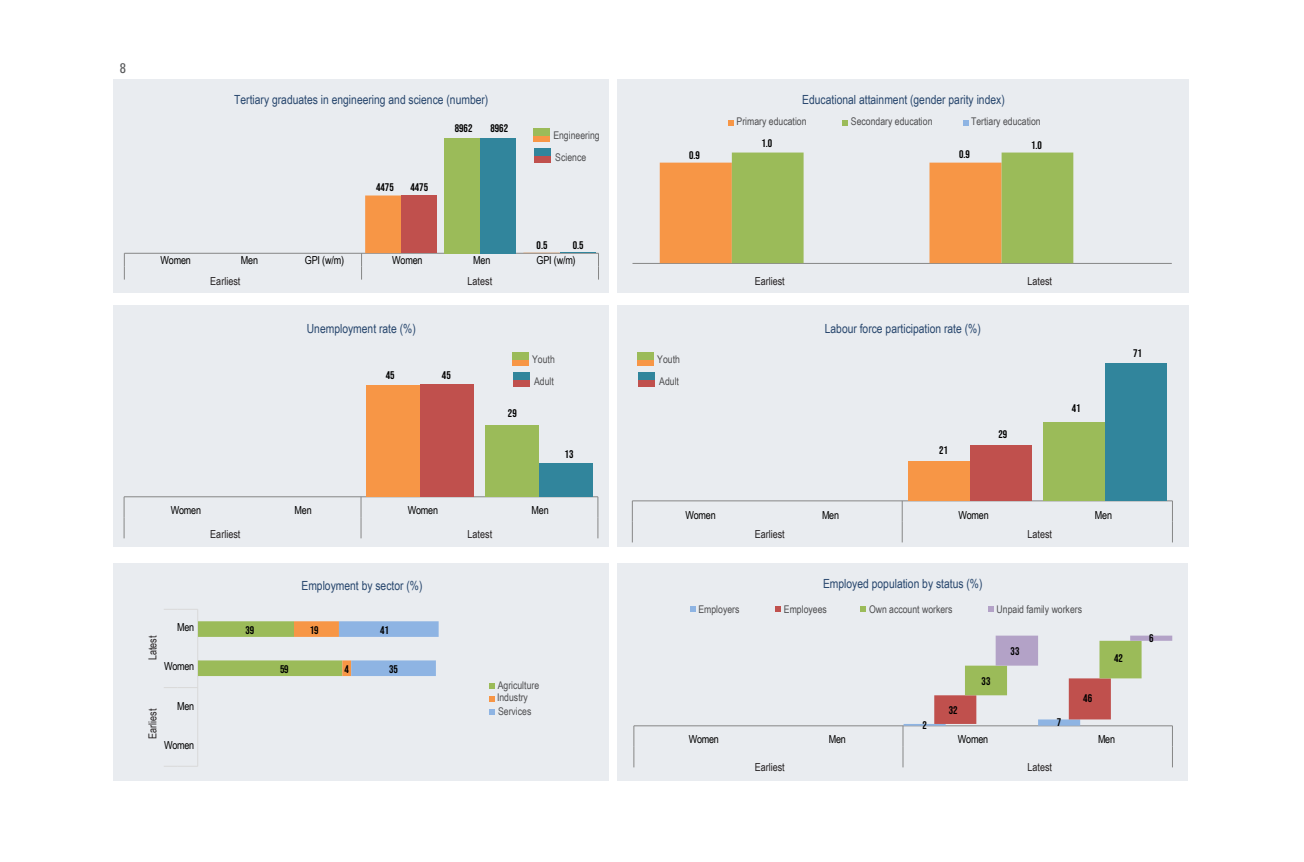
<style>
.page{position:relative;width:1304px;height:862px;background:#fff}
.page>*{position:absolute;margin:0;border:0;box-sizing:border-box;transform-origin:0 0}
.t1{font:condensed 14px "Univers LT Std";color:#58595b}
.t2{font:12.6px "Arial Narrow";color:#27466d}
.t3{font:11px "Arial Narrow";letter-spacing:-.02em;color:#000}
.t4{font:11px "Arial Narrow";color:#231f20}
.t5{font:11px "Bebas Neue";color:#000}
.t6{font:10.6px/22.2px "Arial Narrow";color:#4d4d4f}
</style>
<div class="page">
<div style="left:113px;top:563px;width:496px;height:218px;background:#e9ecf0"></div>
<div style="left:617px;top:563px;width:571px;height:218px;background:#e9ecf0"></div>
<hr style="left:197px;top:609px;width:1px;height:157px;background:#d9d9d9">
<svg style="left:164px;top:766px;width:34px;height:1px"></svg>
<svg style="left:164px;top:687px;width:33px;height:1px"></svg>
<svg style="left:164px;top:609px;width:33px;height:1px"></svg>
<svg style="left:489px;top:684px;width:6px;height:5px"></svg>
<svg style="left:489px;top:696px;width:6px;height:5px"></svg>
<svg style="left:489px;top:709px;width:6px;height:6px"></svg>
<div style="left:113px;top:79px;width:496px;height:213px;background:#e9ecf0"></div>
<div style="left:617px;top:79px;width:571px;height:213px;background:#e9ecf0"></div>
<hr style="left:124px;top:253px;width:474px;height:1px;background:#868686">
<svg style="left:124px;top:253px;width:1px;height:27px"></svg>
<svg style="left:598px;top:253px;width:1px;height:27px"></svg>
<div style="left:534px;top:134px;width:16px;height:8px;background:#f79646"></div>
<div style="left:534px;top:128px;width:16px;height:8px;background:#9bbb59"></div>
<div style="left:534px;top:155px;width:16px;height:8px;background:#c0504d"></div>
<div style="left:534px;top:148px;width:16px;height:8px;background:#31859c"></div>
<div style="left:617px;top:305px;width:571px;height:242px;background:#e9ecf0"></div>
<div style="left:113px;top:305px;width:496px;height:242px;background:#e9ecf0"></div>
<hr style="left:124px;top:496px;width:474px;height:1px;background:#868686">
<svg style="left:124px;top:497px;width:1px;height:41px"></svg>
<svg style="left:361px;top:497px;width:1px;height:41px"></svg>
<svg style="left:598px;top:497px;width:1px;height:41px"></svg>
<div style="left:513px;top:358px;width:16px;height:8px;background:#f79646"></div>
<div style="left:513px;top:352px;width:16px;height:8px;background:#9bbb59"></div>
<div style="left:513px;top:379px;width:16px;height:8px;background:#c0504d"></div>
<div style="left:513px;top:372px;width:16px;height:8px;background:#31859c"></div>
<hr style="left:632px;top:263px;width:540px;height:1px;background:#868686">
<hr style="left:632px;top:500px;width:540px;height:1px;background:#868686">
<svg style="left:632px;top:501px;width:1px;height:41px"></svg>
<svg style="left:902px;top:501px;width:1px;height:41px"></svg>
<svg style="left:1172px;top:501px;width:1px;height:41px"></svg>
<div style="left:638px;top:358px;width:16px;height:8px;background:#f79646"></div>
<div style="left:638px;top:352px;width:16px;height:8px;background:#9bbb59"></div>
<div style="left:638px;top:379px;width:16px;height:8px;background:#c0504d"></div>
<div style="left:638px;top:372px;width:16px;height:8px;background:#31859c"></div>
<hr style="left:634px;top:725px;width:538px;height:1px;background:#868686">
<svg style="left:634px;top:726px;width:1px;height:41px"></svg>
<svg style="left:690px;top:606px;width:6px;height:6px"></svg>
<svg style="left:775px;top:606px;width:6px;height:6px"></svg>
<svg style="left:860px;top:606px;width:6px;height:6px"></svg>
<svg style="left:988px;top:606px;width:6px;height:6px"></svg>
<svg style="left:728px;top:120px;width:6px;height:5px"></svg>
<svg style="left:843px;top:120px;width:5px;height:5px"></svg>
<svg style="left:963px;top:120px;width:5px;height:5px"></svg>
<svg style="left:660px;top:152px;width:413px;height:111px"></svg>
<svg style="left:903px;top:635px;width:270px;height:132px"></svg>
<div style="left:909px;top:461px;width:61px;height:40px;background:#f79646"></div>
<div style="left:1044px;top:422px;width:61px;height:79px;background:#9bbb59"></div>
<div style="left:1105px;top:363px;width:62px;height:138px;background:#31859c"></div>
<div style="left:970px;top:445px;width:62px;height:56px;background:#c0504d"></div>
<svg style="left:198px;top:621px;width:241px;height:55px"></svg>
<div style="left:366px;top:385px;width:54px;height:111px;background:#f79646"></div>
<div style="left:485px;top:425px;width:54px;height:71px;background:#9bbb59"></div>
<div style="left:420px;top:384px;width:54px;height:112px;background:#c0504d"></div>
<div style="left:539px;top:463px;width:53px;height:33px;background:#31859c"></div>
<div style="left:444px;top:138px;width:36px;height:115px;background:#9bbb59"></div>
<svg style="left:361px;top:195px;width:199px;height:85px"></svg>
<div style="left:480px;top:138px;width:36px;height:115px;background:#31859c"></div>
<hr style="left:560px;top:253px;width:35px;height:1px;background:#31859c">
<div style="left:401px;top:195px;width:36px;height:58px;background:#c0504d"></div>
<p class="t1" style="left:120px;top:59px;width:8px">8</p>
<p class="t2" style="left:234px;top:90px;width:256px">Tertiary graduates in engineering and science (number)</p>
<p class="t5" style="left:376px;top:181px;width:19px">4475</p>
<p class="t5" style="left:410px;top:181px;width:19px">4475</p>
<p class="t5" style="left:455px;top:122px;width:19px">8962</p>
<p class="t5" style="left:490px;top:122px;width:19px">8962</p>
<p class="t6" style="left:553px;top:124px;width:48px">Engineering<br>Science</p>
<p class="t5" style="left:537px;top:238px;width:12px">0.5</p>
<p class="t5" style="left:573px;top:238px;width:12px">0.5</p>
<p class="t3" style="left:161px;top:252px;width:32px">Women</p>
<p class="t3" style="left:241px;top:252px;width:19px">Men</p>
<p class="t3" style="left:305px;top:252px;width:41px">GPI (w/m)</p>
<p class="t3" style="left:392px;top:252px;width:32px">Women</p>
<p class="t3" style="left:473px;top:252px;width:19px">Men</p>
<p class="t3" style="left:537px;top:252px;width:41px">GPI (w/m)</p>
<p class="t4" style="left:210px;top:272px;width:32px">Earliest</p>
<p class="t4" style="left:468px;top:272px;width:26px">Latest</p>
<p class="t2" style="left:307px;top:319px;width:110px">Unemployment rate (%)</p>
<p class="t5" style="left:386px;top:369px;width:10px">45</p>
<p class="t5" style="left:442px;top:369px;width:10px">45</p>
<p class="t5" style="left:508px;top:407px;width:10px">29</p>
<p class="t6" style="left:532px;top:348px;width:24px">Youth<br>Adult</p>
<p class="t5" style="left:565px;top:448px;width:10px">13</p>
<p class="t3" style="left:171px;top:502px;width:32px">Women</p>
<p class="t3" style="left:295px;top:502px;width:19px">Men</p>
<p class="t3" style="left:408px;top:502px;width:32px">Women</p>
<p class="t3" style="left:532px;top:502px;width:19px">Men</p>
<p class="t4" style="left:210px;top:526px;width:32px">Earliest</p>
<p class="t4" style="left:468px;top:526px;width:26px">Latest</p>
<p class="t4" style="left:145px;top:660px;width:26px;rotate:-90deg">Latest</p>
<p class="t3" style="left:177px;top:619px;width:19px">Men</p>
<p class="t3" style="left:164px;top:658px;width:32px">Women</p>
<p class="t4" style="left:145px;top:739px;width:32px;rotate:-90deg">Earliest</p>
<p class="t3" style="left:177px;top:698px;width:19px">Men</p>
<p class="t3" style="left:164px;top:737px;width:32px">Women</p>
<p class="t5" style="left:245px;top:623px;width:10px">39</p>
<p class="t5" style="left:280px;top:663px;width:10px">59</p>
<p class="t2" style="left:301px;top:576px;width:122px">Employment by sector (%)</p>
<p class="t5" style="left:310px;top:623px;width:10px">19</p>
<p class="t5" style="left:345px;top:663px;width:6px">4</p>
<p class="t5" style="left:380px;top:623px;width:10px">41</p>
<p class="t5" style="left:389px;top:663px;width:10px">35</p>
<p class="t6" style="left:497px;top:678px;width:44px;line-height:12.4px">Agriculture<br>Industry</p>
<p class="t6" style="left:498px;top:699px;width:35px">Services</p>
<p class="t2" style="left:802px;top:90px;width:204px">Educational attainment (gender parity index)</p>
<p class="t6" style="left:737px;top:110px;width:71px">Primary education</p>
<p class="t6" style="left:851px;top:110px;width:83px">Secondary education</p>
<p class="t6" style="left:971px;top:110px;width:71px">Tertiary education</p>
<p class="t5" style="left:761px;top:137px;width:12px">1.0</p>
<p class="t5" style="left:1031px;top:139px;width:12px">1.0</p>
<p class="t5" style="left:689px;top:149px;width:12px">0.9</p>
<p class="t5" style="left:959px;top:148px;width:12px">0.9</p>
<p class="t6" style="left:657px;top:348px;width:24px">Youth<br>Adult</p>
<p class="t4" style="left:755px;top:272px;width:32px">Earliest</p>
<p class="t4" style="left:1027px;top:272px;width:26px">Latest</p>
<p class="t2" style="left:825px;top:319px;width:158px">Labour force participation rate (%)</p>
<p class="t5" style="left:939px;top:443px;width:10px">21</p>
<p class="t5" style="left:998px;top:427px;width:10px">29</p>
<p class="t5" style="left:1072px;top:402px;width:10px">41</p>
<p class="t5" style="left:1133px;top:347px;width:10px">71</p>
<p class="t3" style="left:685px;top:506px;width:32px">Women</p>
<p class="t3" style="left:822px;top:506px;width:19px">Men</p>
<p class="t3" style="left:958px;top:506px;width:32px">Women</p>
<p class="t3" style="left:1095px;top:506px;width:19px">Men</p>
<p class="t4" style="left:755px;top:526px;width:32px">Earliest</p>
<p class="t4" style="left:1027px;top:526px;width:26px">Latest</p>
<p class="t2" style="left:823px;top:574px;width:161px">Employed population by status (%)</p>
<p class="t6" style="left:698px;top:597px;width:43px">Employers</p>
<p class="t6" style="left:784px;top:597px;width:44px">Employees</p>
<p class="t6" style="left:869px;top:597px;width:85px">Own account workers</p>
<p class="t6" style="left:997px;top:597px;width:87px">Unpaid family workers</p>
<p class="t5" style="left:949px;top:703px;width:10px">32</p>
<p class="t5" style="left:982px;top:674px;width:10px">33</p>
<p class="t5" style="left:1011px;top:645px;width:10px">33</p>
<p class="t5" style="left:922px;top:719px;width:6px">2</p>
<p class="t5" style="left:1057px;top:716px;width:6px">7</p>
<p class="t5" style="left:1083px;top:692px;width:10px">46</p>
<p class="t5" style="left:1114px;top:652px;width:10px">42</p>
<p class="t3" style="left:689px;top:731px;width:32px">Women</p>
<p class="t3" style="left:829px;top:731px;width:19px">Men</p>
<p class="t3" style="left:958px;top:731px;width:32px">Women</p>
<p class="t3" style="left:1098px;top:731px;width:19px">Men</p>
<p class="t4" style="left:755px;top:759px;width:32px">Earliest</p>
<p class="t4" style="left:1027px;top:759px;width:26px">Latest</p>
<p class="t5" style="left:1149px;top:631px;width:6px">6</p>
</div>
